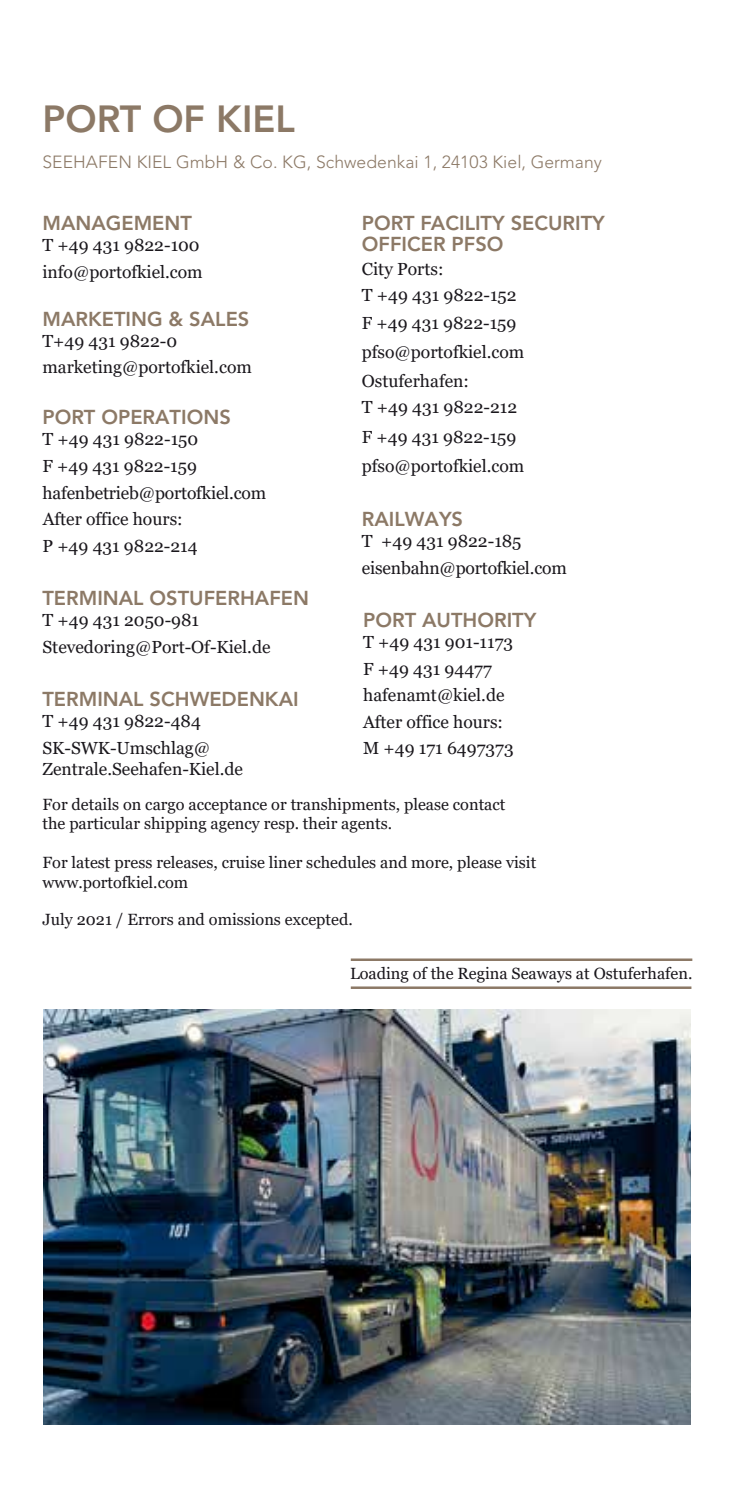
<style>
.page{position:relative;width:738px;height:1489px;background:#fff}
.page>*{position:absolute;margin:0;border:0;box-sizing:border-box;transform-origin:0 0}
.t1{font:800 37.5px "Avenir LT Std";color:#8c7966}
.t2{font:800 20px/21.2px "Avenir LT Std";color:#8c7966}
.t3{font:17.5px/26.5px "Georgia";color:#1a171c}
.t4{font:300 17.5px "Avenir LT Std";letter-spacing:.005em;color:#8c7966}
.t5{font:16.25px/19.5px "Georgia";color:#1a171c}
</style>
<div class="page">
<hr style="left:350px;top:986px;width:341px;height:2px;background:#8c7966">
<hr style="left:350px;top:958px;width:341px;height:2px;background:#8c7966">
<img style="left:43px;top:1009px;width:646px;height:414px">
<h1 class="t1" style="left:42px;top:97px;width:254px">PORT OF KIEL</h1>
<p class="t4" style="left:42px;top:151px;width:560px">SEEHAFEN KIEL GmbH &amp; Co. KG, Schwedenkai 1, 24103 Kiel, Germany</p>
<p class="t2" style="left:42px;top:212px;width:151px">MANAGEMENT</p>
<p class="t3" style="left:42px;top:232px;width:162px">T +49 431 9822-100 info@portofkiel.com</p>
<p class="t2" style="left:42px;top:308px;width:208px">MARKETING &amp; SALES</p>
<p class="t3" style="left:42px;top:328px;width:211px">T+49 431 9822-0 marketing@portofkiel.com</p>
<p class="t2" style="left:42px;top:406px;width:190px">PORT OPERATIONS</p>
<p class="t3" style="left:42px;top:426px;width:225px">T +49 431 9822-150<br>F +49 431 9822-159 hafenbetrieb@portofkiel.com<br>After office hours:<br>P +49 431 9822-214</p>
<p class="t2" style="left:42px;top:587px;width:268px">TERMINAL OSTUFERHAFEN</p>
<p class="t3" style="left:42px;top:607px;width:229px">T +49 431 2050-981<br>Stevedoring@Port-Of-Kiel.de</p>
<p class="t2" style="left:42px;top:688px;width:257px">TERMINAL SCHWEDENKAI</p>
<p class="t3" style="left:42px;top:708px;width:169px">T +49 431 9822-484<br>SK-SWK-Umschlag@</p>
<p class="t3" style="left:42px;top:755px;width:202px">Zentrale.Seehafen-Kiel.de</p>
<p class="t2" style="left:361px;top:212px;width:244px">PORT FACILITY SECURITY<br>OFFICER PFSO</p>
<p class="t3" style="left:361px;top:255px;width:164px;line-height:28px">City Ports:<br>T +49 431 9822-152<br>F +49 431 9822-159 pfso@portofkiel.com<br>Ostuferhafen:</p>
<p class="t3" style="left:361px;top:393px;width:164px;line-height:29.5px">T +49 431 9822-212<br>F +49 431 9822-159 pfso@portofkiel.com</p>
<p class="t2" style="left:361px;top:508px;width:103px">RAILWAYS</p>
<p class="t3" style="left:361px;top:528px;width:206px">T +49 431 9822-185 eisenbahn@portofkiel.com</p>
<p class="t2" style="left:363px;top:609px;width:174px">PORT AUTHORITY</p>
<p class="t3" style="left:363px;top:629px;width:152px">T +49 431 901-1173<br>F +49 431 94477 hafenamt@kiel.de<br>After office hours:<br>M +49 171 6497373</p>
<p class="t5" style="left:42px;top:794px;width:464px">For details on cargo acceptance or transhipments, please contact the particular shipping agency resp. their agents.</p>
<p class="t5" style="left:42px;top:853px;width:495px">For latest press releases, cruise liner schedules and more, please visit www.portofkiel.com</p>
<p class="t5" style="left:42px;top:909px;width:311px">July 2021 / Errors and omissions excepted.</p>
<p class="t5" style="left:350px;top:964px;width:344px">Loading of the Regina Seaways at Ostuferhafen.</p>
</div>
